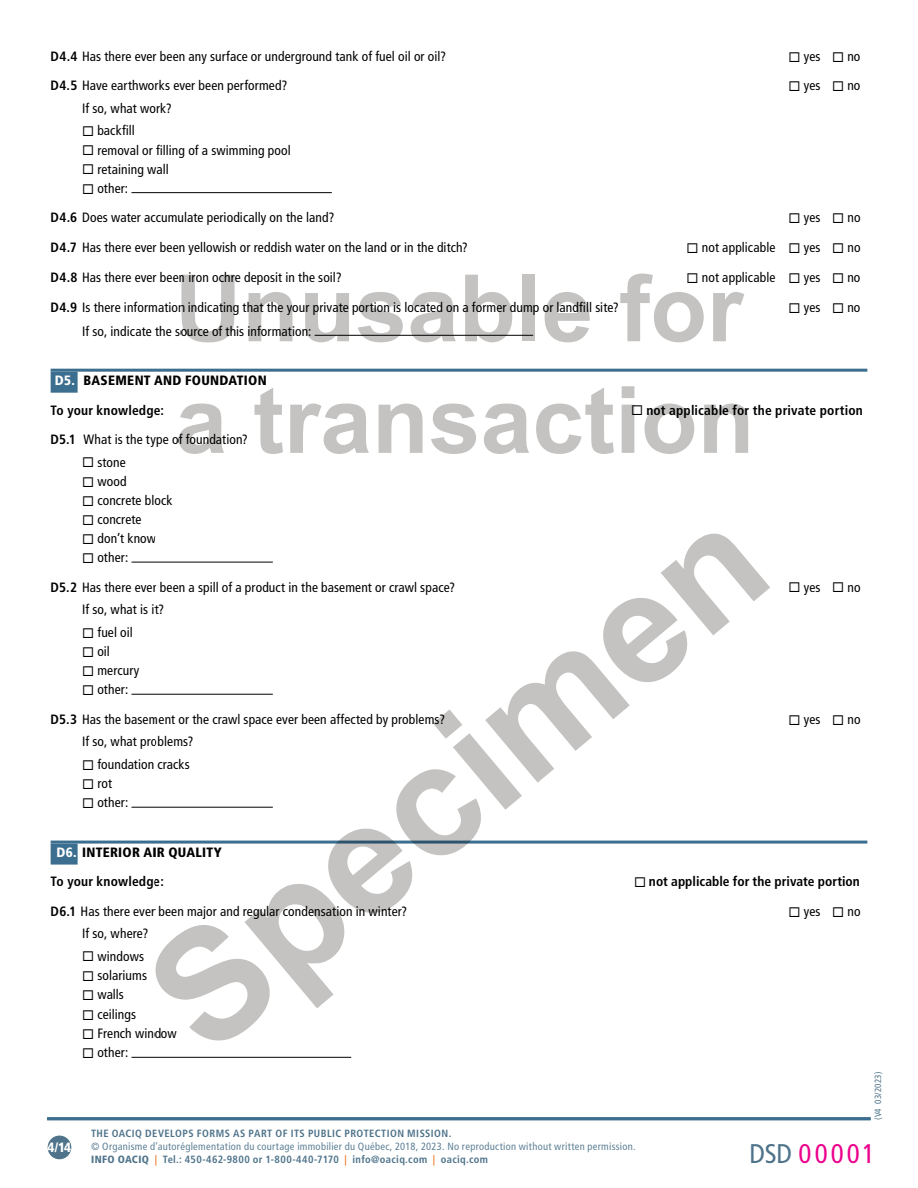
<style>
.page{position:relative;width:918px;height:1188px;background:#fff}
.page>*{position:absolute;margin:0;border:0;box-sizing:border-box;transform-origin:0 0}
.t1{font:condensed 27px "Frutiger LT Std";letter-spacing:.1em;color:#ec008c}
.t2{font:condensed 13.5px/29.4px "Frutiger LT Std";letter-spacing:.01em;color:#000}
.t3{font:900 condensed 13.5px/29.4px "Frutiger LT Std";letter-spacing:.02em;color:#000}
.t4{font:700 condensed 13.5px "Frutiger LT Std";letter-spacing:.005em;color:#000}
.t5{font:900 condensed 13.5px "Frutiger LT Std";color:#fff}
.t6{font:condensed 10.5px/12.6px "Frutiger LT Std";letter-spacing:.03em;color:#5f8196}
.t7{font:700 condensed 10.5px "Frutiger LT Std";letter-spacing:.04em;color:#4e738a}
.t8{font:condensed 9px "Frutiger LT Std";letter-spacing:.015em;color:#4e738a}
.s1{font-weight:700}
.s2{color:#fff}
.s3{font-weight:900;color:#4e738a}
.s4{font-weight:700;color:#ee7623}
.s5{font-weight:700;color:#4e738a}
.s6{color:#4e738a}
</style>
<div class="page">
<div style="left:48px;top:1136px;width:23px;height:23px;background:#4e738a;border-radius:50%"></div>
<hr style="left:51px;top:369px;width:816px;height:3px;background:#3b6e8f">
<div style="left:51px;top:372px;width:27px;height:21px;background:#3b6e8f"></div>
<hr style="left:51px;top:841px;width:816px;height:3px;background:#3b6e8f">
<div style="left:51px;top:844px;width:27px;height:21px;background:#3b6e8f"></div>
<hr style="left:132px;top:192px;width:200px;height:1px;background:#000">
<hr style="left:315px;top:335px;width:218px;height:1px;background:#000">
<hr style="left:132px;top:562px;width:141px;height:1px;background:#000">
<hr style="left:132px;top:694px;width:141px;height:1px;background:#000">
<hr style="left:132px;top:807px;width:141px;height:1px;background:#000">
<hr style="left:132px;top:1057px;width:219px;height:1px;background:#000">
<hr style="left:47px;top:1117px;width:824px;height:3px;background:#3b6e8f">
<svg style="left:155px;top:533px;width:615px;height:508px"></svg>
<svg style="left:181px;top:275px;width:54px;height:67px"></svg>
<svg style="left:249px;top:292px;width:44px;height:49px"></svg>
<svg style="left:305px;top:293px;width:44px;height:49px"></svg>
<svg style="left:358px;top:292px;width:45px;height:50px"></svg>
<svg style="left:411px;top:292px;width:45px;height:50px"></svg>
<svg style="left:465px;top:275px;width:47px;height:67px"></svg>
<div style="left:523px;top:275px;width:12px;height:66px;background:#c4c3c2"></div>
<svg style="left:545px;top:292px;width:45px;height:50px"></svg>
<svg style="left:620px;top:274px;width:84px;height:68px"></svg>
<svg style="left:713px;top:292px;width:31px;height:49px"></svg>
<svg style="left:179px;top:404px;width:45px;height:50px"></svg>
<svg style="left:255px;top:388px;width:28px;height:66px"></svg>
<svg style="left:290px;top:404px;width:79px;height:50px"></svg>
<svg style="left:379px;top:404px;width:44px;height:49px"></svg>
<svg style="left:431px;top:404px;width:45px;height:50px"></svg>
<svg style="left:484px;top:404px;width:45px;height:50px"></svg>
<svg style="left:536px;top:388px;width:78px;height:66px"></svg>
<svg style="left:622px;top:386px;width:12px;height:67px"></svg>
<svg style="left:645px;top:404px;width:49px;height:50px"></svg>
<svg style="left:704px;top:404px;width:44px;height:49px"></svg>
<p class="t2" style="left:51px;top:41px;width:397px"><span class="s1">D4.4</span> Has there ever been any surface or underground tank of fuel oil or oil?</p>
<p class="t2" style="left:789px;top:41px;width:73px">◻ yes ◻ no</p>
<p class="t2" style="left:51px;top:71px;width:238px"><span class="s1">D4.5</span> Have earthworks ever been performed?</p>
<p class="t2" style="left:789px;top:71px;width:73px">◻ yes ◻ no</p>
<p class="t2" style="left:82px;top:94px;width:91px">If so, what work?</p>
<p class="t2" style="left:82px;top:116px;width:54px">◻ backfill</p>
<p class="t2" style="left:82px;top:135px;width:210px">◻ removal or filling of a swimming pool</p>
<p class="t2" style="left:82px;top:154px;width:88px">◻ retaining wall</p>
<p class="t2" style="left:51px;top:174px;width:285px;text-indent:31px">◻ other:<br><span class="s1">D4.6</span> Does water accumulate periodically on the land?</p>
<p class="t2" style="left:789px;top:203px;width:73px">◻ yes ◻ no</p>
<p class="t2" style="left:51px;top:233px;width:419px"><span class="s1">D4.7</span> Has there ever been yellowish or reddish water on the land or in the ditch?</p>
<p class="t2" style="left:687px;top:233px;width:175px">◻ not applicable ◻ yes ◻ no</p>
<p class="t2" style="left:51px;top:263px;width:293px"><span class="s1">D4.8</span> Has there ever been iron ochre deposit in the soil?</p>
<p class="t2" style="left:687px;top:263px;width:175px">◻ not applicable ◻ yes ◻ no</p>
<p class="t2" style="left:51px;top:293px;width:570px"><span class="s1">D4.9</span> Is there information indicating that the your private portion is located on a former dump or landfill site?</p>
<p class="t2" style="left:789px;top:293px;width:73px">◻ yes ◻ no</p>
<p class="t2" style="left:82px;top:316px;width:231px">If so, indicate the source of this information:</p>
<p class="t3" style="left:51px;top:366px;width:218px;text-indent:4px"><span class="s2">D5.</span> BASEMENT AND FOUNDATION<br><span class="s1">To your knowledge:</span></p>
<p class="t4" style="left:631px;top:402px;width:233px">◻ not applicable for the private portion</p>
<p class="t2" style="left:51px;top:425px;width:199px"><span class="s1">D5.1</span> What is the type of foundation?</p>
<p class="t2" style="left:82px;top:447px;width:45px">◻ stone</p>
<p class="t2" style="left:82px;top:466px;width:46px">◻ wood</p>
<p class="t2" style="left:82px;top:486px;width:92px">◻ concrete block</p>
<p class="t2" style="left:82px;top:505px;width:61px">◻ concrete</p>
<p class="t2" style="left:82px;top:524px;width:75px">◻ don’t know</p>
<p class="t2" style="left:51px;top:543px;width:406px;text-indent:32px">◻ other:<br><span class="s1">D5.2</span> Has there ever been a spill of a product in the basement or crawl space?</p>
<p class="t2" style="left:82px;top:595px;width:84px">If so, what is it?</p>
<p class="t2" style="left:82px;top:618px;width:52px">◻ fuel oil</p>
<p class="t2" style="left:82px;top:637px;width:29px">◻ oil</p>
<p class="t2" style="left:82px;top:656px;width:59px">◻ mercury</p>
<p class="t2" style="left:51px;top:675px;width:396px;text-indent:31px">◻ other:<br><span class="s1">D5.3</span> Has the basement or the crawl space ever been affected by problems?</p>
<p class="t2" style="left:82px;top:727px;width:113px">If so, what problems?</p>
<p class="t2" style="left:82px;top:750px;width:109px">◻ foundation cracks</p>
<p class="t2" style="left:82px;top:769px;width:31px">◻ rot</p>
<p class="t2" style="left:82px;top:788px;width:48px">◻ other:</p>
<p class="t3" style="left:51px;top:838px;width:173px;text-indent:6px"><span class="s2">D6.</span> INTERIOR AIR QUALITY<br><span class="s1">To your knowledge:</span></p>
<p class="t2" style="left:789px;top:572px;width:73px">◻ yes ◻ no</p>
<p class="t2" style="left:789px;top:705px;width:73px">◻ yes ◻ no</p>
<p class="t4" style="left:634px;top:874px;width:227px">◻ not applicable for the private portion</p>
<p class="t2" style="left:51px;top:897px;width:358px"><span class="s1">D6.1</span> Has there ever been major and regular condensation in winter?</p>
<p class="t2" style="left:789px;top:897px;width:73px">◻ yes ◻ no</p>
<p class="t2" style="left:82px;top:919px;width:68px">If so, where?</p>
<p class="t2" style="left:82px;top:941px;width:63px">◻ windows</p>
<p class="t2" style="left:82px;top:960px;width:66px">◻ solariums</p>
<p class="t2" style="left:82px;top:980px;width:43px">◻ walls</p>
<p class="t2" style="left:82px;top:1000px;width:55px">◻ ceilings</p>
<p class="t2" style="left:82px;top:1019px;width:96px">◻ French window</p>
<p class="t2" style="left:82px;top:1038px;width:48px">◻ other:</p>
<p class="t8" style="left:873px;top:1120px;width:50px;rotate:-90deg">(V4 03/2023)</p>
<p class="t7" style="left:91px;top:1128px;width:362px">THE OACIQ DEVELOPS FORMS AS PART OF ITS PUBLIC PROTECTION MISSION.</p>
<p class="t6" style="left:91px;top:1140px;width:546px">© Organisme d’autoréglementation du courtage immobilier du Québec, 2018, 2023. No reproduction without written permission.<br><span class="s3">INFO OACIQ</span> <span class="s4">|</span> <span class="s5">Tel.: 450-462-9800 or 1-800-440-7170</span> <span class="s4">|</span> <span class="s5">info@oaciq.com</span> <span class="s4">|</span> <span class="s5">oaciq.com</span></p>
<p class="t5" style="left:48px;top:1139px;width:25px">4/14</p>
<h1 class="t1" style="left:749px;top:1137px;width:127px"><span class="s6">DSD</span> 00001</h1>
</div>
